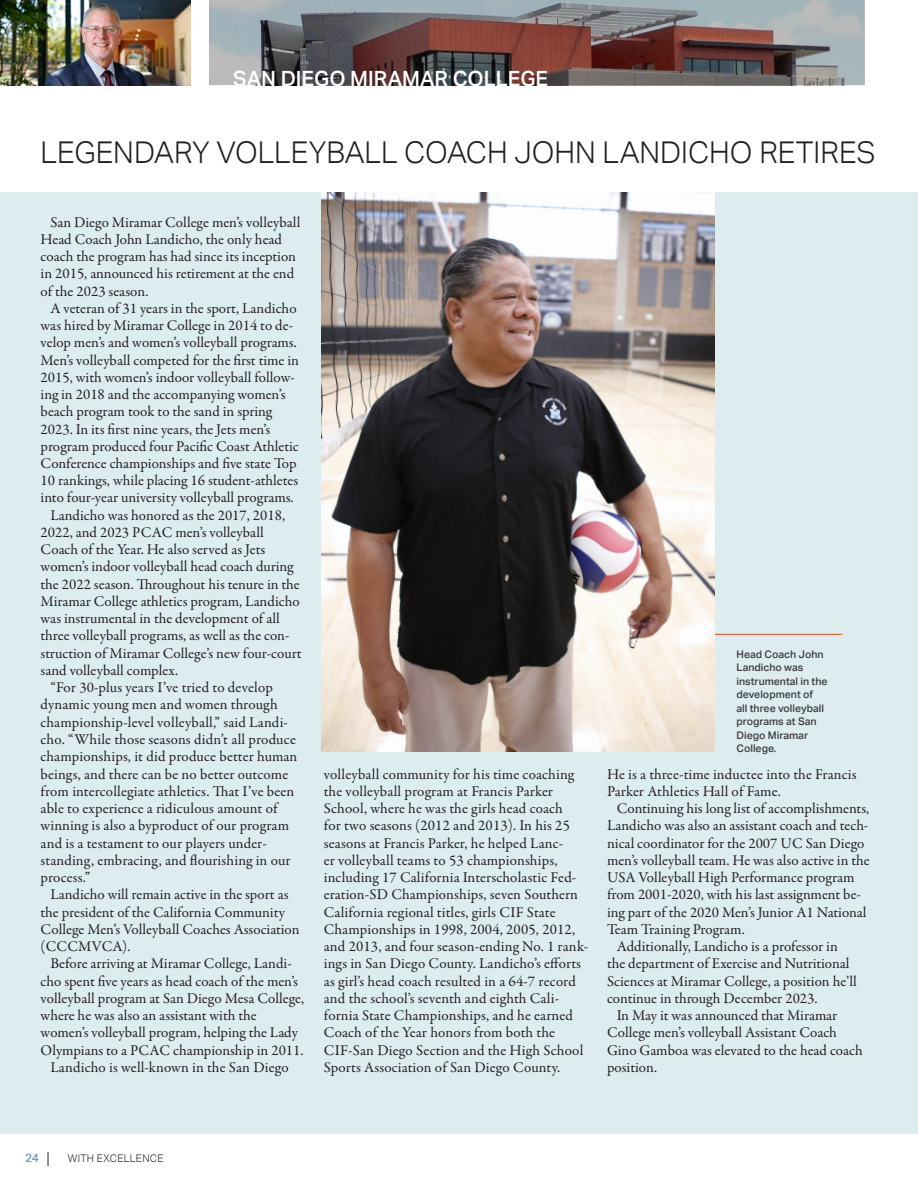
<style>
.page{position:relative;width:918px;height:1188px;background:#fff}
.page>*{position:absolute;margin:0;border:0;box-sizing:border-box;transform-origin:0 0}
.HED_-_Sans_Serif{font:300 30px "Aktiv Grotesk";color:#231f20}
.Page_topper_-_campus{font:500 21px "Aktiv Grotesk";color:#fff}
.t1{font:15px/17.2px "Garamond Premr Pro";color:#231f20}
.t2{font:500 12px "Aktiv Grotesk";color:#69a0b7}
.t3{font:500 10.5px/13.5px "Aktiv Grotesk";color:#3e3e3f}
.t4{font:300 10.5px "Aktiv Grotesk";letter-spacing:.025em;color:#231f20}
</style>
<div class="page">
<svg style="left:48px;top:1152px;width:1px;height:14px"></svg>
<svg style="left:209px;top:0;width:655px;height:85px;background:#796d6e"></svg>
<img style="left:0;top:0;width:190px;height:85px">
<div style="left:0;top:192px;width:918px;height:942px;background:#dcecef"></div>
<hr style="left:712px;top:634px;width:130px;height:1px;background:#e54a20">
<img style="left:321px;top:192px;width:393px;height:560px">
<p class="Page_topper_-_campus" style="left:233px;top:66px;width:317px">SAN DIEGO MIRAMAR COLLEGE</p>
<p class="HED_-_Sans_Serif" style="left:40px;top:135px;width:837px">LEGENDARY VOLLEYBALL COACH JOHN LANDICHO RETIRES</p>
<p class="t1" style="left:41px;top:214px;width:261px;text-indent:10px">San Diego Miramar College men’s volleyball Head Coach John Landicho, the only head coach the program has had since its inception in 2015, announced his retirement at the end of the 2023 season.</p>
<p class="t1" style="left:41px;top:300px;width:260px;text-indent:10px">A veteran of 31 years in the sport, Landicho was hired by Miramar College in 2014 to de&shy;velop men’s and women’s volleyball programs.<br>Men’s volleyball competed for the first time in 2015, with women’s indoor volleyball follow&shy;ing in 2018 and the accompanying women’s beach program took to the sand in spring 2023. In its first nine years, the Jets men’s program produced four Pacific Coast Athletic Conference championships and five state Top 10 rankings, while placing 16 student-athletes into four-year university volleyball programs.</p>
<p class="t1" style="left:41px;top:507px;width:263px;text-indent:10px">Landicho was honored as the 2017, 2018, 2022, and 2023 PCAC men’s volleyball Coach of the Year. He also served as Jets women’s indoor volleyball head coach during the 2022 season. Throughout his tenure in the Miramar College athletics program, Landicho was instrumental in the development of all three volleyball programs, as well as the con&shy;struction of Miramar College’s new four-court sand volleyball complex.</p>
<p class="t1" style="left:41px;top:679px;width:258px;text-indent:10px">“For 30-plus years I’ve tried to develop dynamic young men and women through championship-level volleyball,” said Landi&shy;cho. “While those seasons didn’t all produce championships, it did produce better human beings, and there can be no better outcome from intercollegiate athletics. That I’ve been able to experience a ridiculous amount of winning is also a byproduct of our program and is a testament to our players under&shy;standing, embracing, and flourishing in our process.”</p>
<p class="t1" style="left:41px;top:886px;width:261px;text-indent:10px">Landicho will remain active in the sport as the president of the California Community College Men’s Volleyball Coaches Association (CCCMVCA).</p>
<p class="t1" style="left:41px;top:955px;width:265px;text-indent:10px">Before arriving at Miramar College, Landi&shy;cho spent five years as head coach of the men’s volleyball program at San Diego Mesa College, where he was also an assistant with the women’s volleyball program, helping the Lady Olympians to a PCAC championship in 2011.</p>
<p class="t1" style="left:50px;top:1059px;width:240px">Landicho is well-known in the San Diego</p>
<p class="t3" style="left:737px;top:647px;width:93px">Head Coach John<br>Landicho was instrumental in the development of<br>all three volleyball programs at San<br>Diego Miramar<br>College.</p>
<p class="t1" style="left:324px;top:766px;width:266px">volleyball community for his time coaching the volleyball program at Francis Parker School, where he was the girls head coach<br>for two seasons (2012 and 2013). In his 25 seasons at Francis Parker, he helped Lanc-<br>er volleyball teams to 53 championships, including 17 California Interscholastic Fed&shy;eration-SD Championships, seven Southern California regional titles, girls CIF State Championships in 1998, 2004, 2005, 2012, and 2013, and four season-ending No. 1 rank&shy;ings in San Diego County. Landicho’s efforts as girl’s head coach resulted in a 64-7 record and the school’s seventh and eighth Cali&shy;fornia State Championships, and he earned Coach of the Year honors from both the CIF-San Diego Section and the High School Sports Association of San Diego County.</p>
<p class="t1" style="left:607px;top:766px;width:251px">He is a three-time inductee into the Francis<br>Parker Athletics Hall of Fame.</p>
<p class="t1" style="left:607px;top:800px;width:264px;text-indent:10px">Continuing his long list of accomplishments, Landicho was also an assistant coach and tech&shy;nical coordinator for the 2007 UC San Diego men’s volleyball team. He was also active in the USA Volleyball High Performance program from 2001-2020, with his last assignment be&shy;ing part of the 2020 Men’s Junior A1 National Team Training Program.</p>
<p class="t1" style="left:607px;top:938px;width:251px;text-indent:10px">Additionally, Landicho is a professor in the department of Exercise and Nutritional Sciences at Miramar College, a position he’ll continue in through December 2023.</p>
<p class="t1" style="left:607px;top:1007px;width:257px;text-indent:10px">In May it was announced that Miramar<br>College men’s volleyball Assistant Coach<br>Gino Gamboa was elevated to the head coach position.</p>
<p class="t2" style="left:25px;top:1151px;width:15px">24</p>
<p class="t4" style="left:68px;top:1152px;width:97px">WITH EXCELLENCE</p>
</div>
